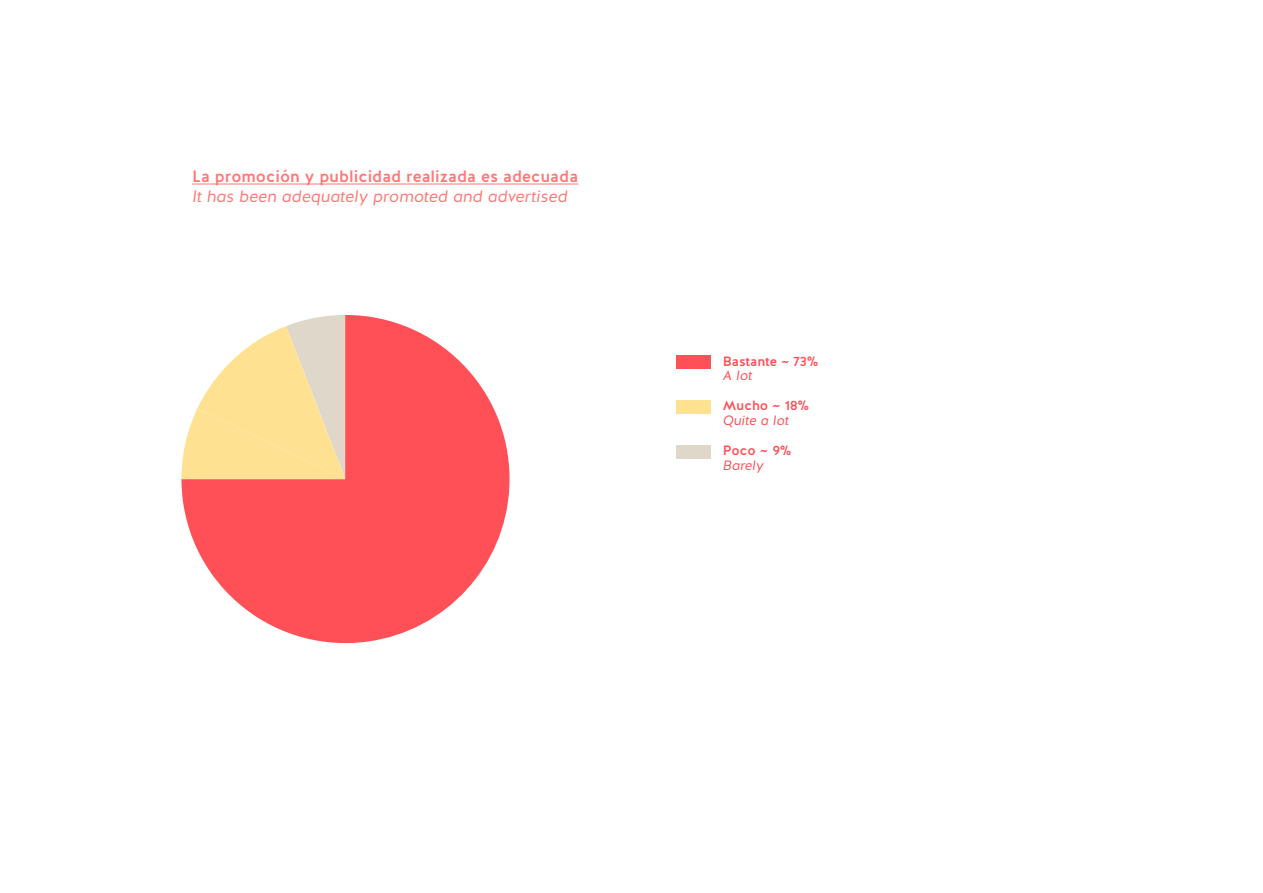
<style>
.page{position:relative;width:1263px;height:893px;background:#fff}
.page>*{position:absolute;margin:0;border:0;box-sizing:border-box;transform-origin:0 0}
.t1{font:500 16.5px "Halis GR";color:#ff7876}
.t2{font:italic 16.5px "Halis GR";color:#ff7876}
.t3{font:500 13.5px "Halis GR";color:#ff5057}
.t4{font:italic 13.5px "Halis GR";color:#ff5057}
</style>
<div class="page">
<div style="left:676px;top:356px;width:35px;height:13px;background:#ff5057"></div>
<div style="left:676px;top:400px;width:35px;height:14px;background:#ffe192"></div>
<div style="left:676px;top:445px;width:35px;height:13px;background:#dfd7c9"></div>
<hr style="left:192px;top:184px;width:386px;height:1px;background:#ff7876">
<svg style="left:181px;top:315px;width:328px;height:328px;fill:#ff5057"></svg>
<p class="t1" style="left:192px;top:166px;width:388px">La promoción y publicidad realizada es adecuada</p>
<p class="t2" style="left:192px;top:185px;width:377px">It has been adequately promoted and advertised</p>
<p class="t3" style="left:723px;top:352px;width:97px">Bastante ~ 73%</p>
<p class="t4" style="left:723px;top:367px;width:31px">A lot</p>
<p class="t3" style="left:723px;top:397px;width:87px">Mucho ~ 18%</p>
<p class="t4" style="left:723px;top:412px;width:67px">Quite a lot</p>
<p class="t3" style="left:723px;top:441px;width:70px">Poco ~ 9%</p>
<p class="t4" style="left:723px;top:456px;width:42px">Barely</p>
</div>
